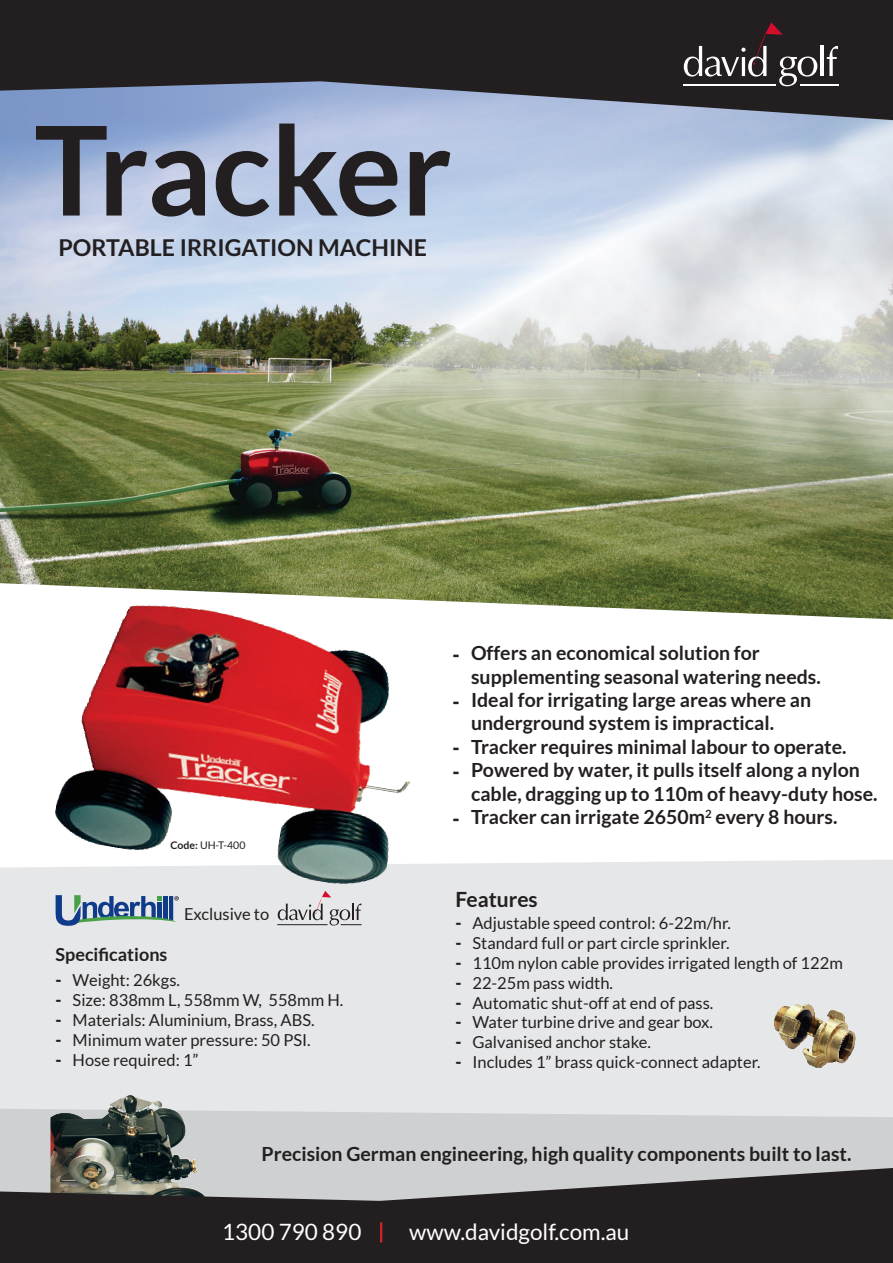
<style>
.page{position:relative;width:893px;height:1263px;background:#fff}
.page>*{position:absolute;margin:0;border:0;box-sizing:border-box;transform-origin:0 0}
.t1{font:700 123.75px "Lato";letter-spacing:-.005em;color:#231f20}
.t2{font:700 23.25px "Lato";color:#231f20}
.t3{font:22.5px "Lato";color:#fff}
.t4{font:700 21px "Lato";color:#231f20}
.t5{font:700 19.5px/23.4px "Lato";color:#231f20}
.t6{font:900 19.5px "Lato";color:#231f20}
.t7{font:700 18px "Lato";color:#231f20}
.t8{font:16.5px/19.8px "Lato";color:#231f20}
.t9{font:900 16.5px "Lato";color:#231f20}
.t10{font:10.5px "Lato";color:#231f20}
.s1{font-weight:700}
</style>
<div class="page">
<img style="left:0;top:120px;width:893px;height:463px">
<svg style="left:0;top:583px;width:893px;height:37px"></svg>
<div style="left:0;top:859px;width:893px;height:250px;background:#e6e7e9"></div>
<svg style="left:0;top:1109px;width:893px;height:59px;background:#d0d1d3"></svg>
<img style="left:50px;top:1095px;width:156px;height:73px">
<img style="left:41px;top:586px;width:394px;height:331px">
<svg style="left:56px;top:895px;width:123px;height:31px;background:#8ba4b7"></svg>
<img style="left:763px;top:992px;width:110px;height:91px">
<hr style="left:277px;top:924px;width:51px;height:1px;background:#231f20">
<svg style="left:278px;top:891px;width:84px;height:34px;background:#c8c6c8"></svg>
<svg style="left:0;top:1168px;width:893px;height:95px;background:#454243"></svg>
<svg style="left:0;top:0;width:893px;height:120px;background:#3d3f48"></svg>
<hr style="left:820px;top:46px;width:4px;height:30px;background:#fff">
<svg style="left:827px;top:46px;width:11px;height:30px"></svg>
<hr style="left:683px;top:84px;width:93px;height:1px;background:#fff">
<hr style="left:800px;top:84px;width:38px;height:1px;background:#fff">
<svg style="left:684px;top:22px;width:133px;height:64px;background:#453f40"></svg>
<hr style="left:380px;top:1222px;width:2px;height:20px;background:#d1232a">
<p class="t1" style="left:34px;top:100px;width:419px">Tracker</p>
<p class="t2" style="left:58px;top:235px;width:370px">PORTABLE IRRIGATION MACHINE</p>
<p class="t10" style="left:171px;top:840px;width:76px"><span class="s1">Code:</span> UH-T-400</p>
<p class="t8" style="left:184px;top:904px;width:87px">Exclusive to</p>
<p class="t7" style="left:56px;top:944px;width:113px">Specifications</p>
<p class="t8" style="left:73px;top:970px;width:272px">Weight: 26kgs.<br>Size: 838mm L, 558mm W, 558mm H.<br>Materials: Aluminium, Brass, ABS.<br>Minimum water pressure: 50 PSI.<br>Hose required: 1”</p>
<p class="t9" style="left:56px;top:971px;width:8px">-</p>
<p class="t9" style="left:56px;top:990px;width:8px">-</p>
<p class="t9" style="left:56px;top:1010px;width:8px">-</p>
<p class="t9" style="left:56px;top:1030px;width:8px">-</p>
<p class="t9" style="left:56px;top:1050px;width:8px">-</p>
<p class="t6" style="left:453px;top:643px;width:9px">-</p>
<p class="t6" style="left:453px;top:690px;width:9px">-</p>
<p class="t6" style="left:453px;top:737px;width:9px">-</p>
<p class="t6" style="left:453px;top:760px;width:9px">-</p>
<p class="t6" style="left:453px;top:807px;width:9px">-</p>
<p class="t5" style="left:471px;top:641px;width:351px">Offers an economical solution for supplementing seasonal watering needs.</p>
<p class="t5" style="left:471px;top:688px;width:408px">Ideal for irrigating large areas where an underground system is impractical.<br>Tracker requires minimal labour to operate.<br>Powered by water, it pulls itself along a nylon cable, dragging up to 110m of heavy-duty hose.<br>Tracker can irrigate 2650m<sup>2</sup> every 8 hours.</p>
<p class="t4" style="left:455px;top:887px;width:84px">Features</p>
<p class="t8" style="left:472px;top:913px;width:260px">Adjustable speed control: 6-22m/hr.</p>
<p class="t8" style="left:472px;top:933px;width:259px">Standard full or part circle sprinkler.</p>
<p class="t8" style="left:472px;top:953px;width:372px">110m nylon cable provides irrigated length of 122m<br>22-25m pass width.<br>Automatic shut-off at end of pass.</p>
<p class="t8" style="left:472px;top:1012px;width:242px">Water turbine drive and gear box.</p>
<p class="t8" style="left:472px;top:1032px;width:180px">Galvanised anchor stake.</p>
<p class="t8" style="left:472px;top:1052px;width:290px">Includes 1” brass quick-connect adapter.</p>
<p class="t9" style="left:455px;top:914px;width:8px">-</p>
<p class="t9" style="left:455px;top:933px;width:8px">-</p>
<p class="t9" style="left:455px;top:953px;width:8px">-</p>
<p class="t9" style="left:455px;top:973px;width:8px">-</p>
<p class="t9" style="left:455px;top:993px;width:8px">-</p>
<p class="t9" style="left:455px;top:1013px;width:8px">-</p>
<p class="t9" style="left:455px;top:1032px;width:8px">-</p>
<p class="t9" style="left:455px;top:1052px;width:8px">-</p>
<p class="t5" style="left:261px;top:1142px;width:591px">Precision German engineering, high quality components built to last.</p>
<p class="t3" style="left:222px;top:1220px;width:141px">1300 790 890</p>
<p class="t3" style="left:409px;top:1220px;width:222px">www.davidgolf.com.au</p>
</div>
